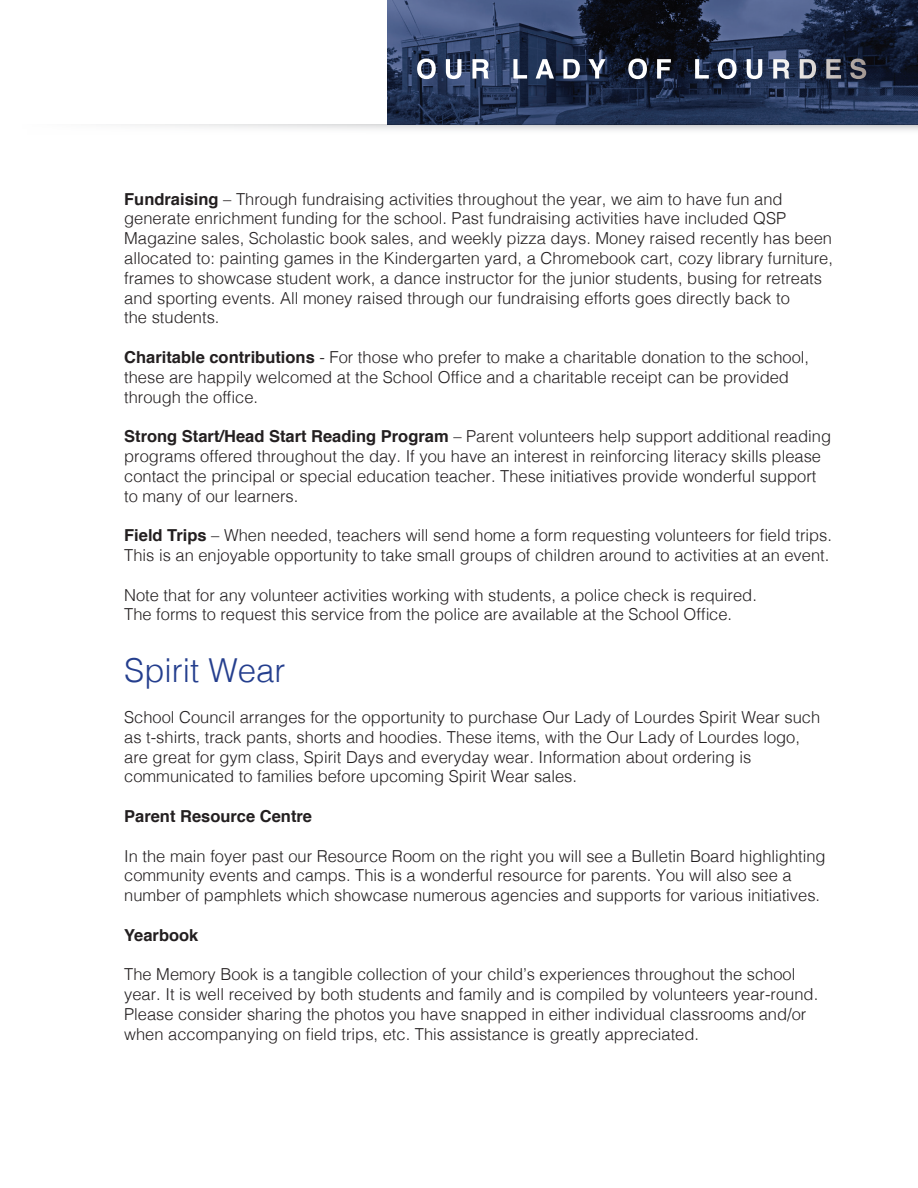
<style>
.page{position:relative;width:918px;height:1188px;background:#fff}
.page>*{position:absolute;margin:0;border:0;box-sizing:border-box;transform-origin:0 0}
.t1{font:300 33px "Helvetica";color:#253f8e}
.t2{font:700 27px "Helvetica";letter-spacing:.26em;color:#fff}
.t3{font:300 16.5px/19.8px "Helvetica";color:#231f20}
.t4{font:700 16.5px "Helvetica";color:#231f20}
.s1{font-weight:700}
</style>
<div class="page">
<img style="left:388px;top:0;width:530px;height:124px">
<div style="left:12px;top:124px;width:906px;height:44px;background:linear-gradient(to bottom,#f6f6f6,#fff)"></div>
<h2 class="t2" style="left:416px;top:47px;width:453px">OUR LADY OF LOURDES</h2>
<p class="t3" style="left:124px;top:188px;width:710px"><span class="s1">Fundraising</span> – Through fundraising activities throughout the year, we aim to have fun and generate enrichment funding for the school. Past fundraising activities have included QSP Magazine sales, Scholastic book sales, and weekly pizza days. Money raised recently has been allocated to: painting games in the Kindergarten yard, a Chromebook cart, cozy library furniture, frames to showcase student work, a dance instructor for the junior students, busing for retreats and sporting events. All money raised through our fundraising efforts goes directly back to<br>the students.</p>
<p class="t3" style="left:124px;top:346px;width:686px"><span class="s1">Charitable contributions</span> - For those who prefer to make a charitable donation to the school, these are happily welcomed at the School Office and a charitable receipt can be provided through the office.</p>
<p class="t3" style="left:124px;top:425px;width:708px"><span class="s1">Strong Start/Head Start Reading Program</span> – Parent volunteers help support additional reading programs offered throughout the day. If you have an interest in reinforcing literacy skills please contact the principal or special education teacher. These initiatives provide wonderful support to many of our learners.</p>
<p class="t3" style="left:124px;top:524px;width:709px"><span class="s1">Field Trips</span> – When needed, teachers will send home a form requesting volunteers for field trips.<br>This is an enjoyable opportunity to take small groups of children around to activities at an event.</p>
<p class="t3" style="left:124px;top:584px;width:634px">Note that for any volunteer activities working with students, a police check is required.<br>The forms to request this service from the police are available at the School Office.</p>
<h1 class="t1" style="left:124px;top:642px;width:163px">Spirit Wear</h1>
<p class="t3" style="left:124px;top:706px;width:698px">School Council arranges for the opportunity to purchase Our Lady of Lourdes Spirit Wear such as t-shirts, track pants, shorts and hoodies. These items, with the Our Lady of Lourdes logo, are great for gym class, Spirit Days and everyday wear. Information about ordering is communicated to families before upcoming Spirit Wear sales.</p>
<p class="t4" style="left:124px;top:803px;width:189px">Parent Resource Centre</p>
<p class="t3" style="left:124px;top:845px;width:703px">In the main foyer past our Resource Room on the right you will see a Bulletin Board highlighting community events and camps. This is a wonderful resource for parents. You will also see a number of pamphlets which showcase numerous agencies and supports for various initiatives.</p>
<p class="t4" style="left:124px;top:922px;width:76px">Yearbook</p>
<p class="t3" style="left:124px;top:963px;width:696px">The Memory Book is a tangible collection of your child’s experiences throughout the school year. It is well received by both students and family and is compiled by volunteers year-round.<br>Please consider sharing the photos you have snapped in either individual classrooms and/or when accompanying on field trips, etc. This assistance is greatly appreciated.</p>
</div>
